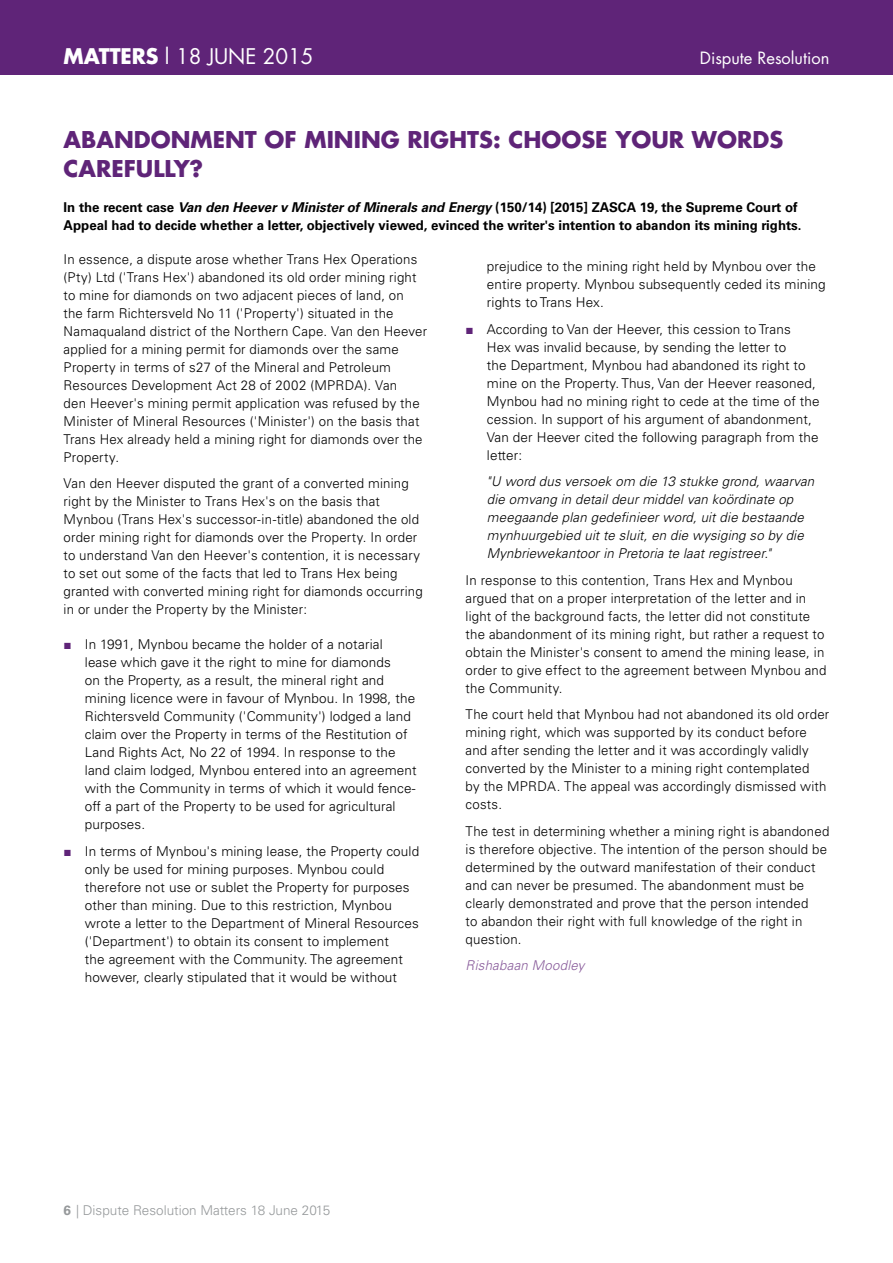
<style>
.page{position:relative;width:893px;height:1263px;background:#fff}
.page>*{position:absolute;margin:0;border:0;box-sizing:border-box;transform-origin:0 0}
.t1{font:700 22.5px/28.5px "Futura Std";color:#5f2478}
.t2{font:21px "Futura Std";color:#fff}
.t3{font:16.5px "Futura Std";color:#fff}
.t4{font:300 13.5px/18px "Univers LT Std";letter-spacing:.01em;color:#000}
.t5{font:italic 300 13.5px/18px "Univers LT Std";letter-spacing:.015em;color:#000}
.t6{font:700 13.5px/18px "Univers LT Std";color:#000}
.t7{font:300 13.5px "Univers LT Std";color:#96999b}
.t8{font:italic 300 13.5px "Univers LT Std";letter-spacing:.02em;color:#895c9b}
.s1{font-weight:700}
.s2{font-style:italic}
.s3{font-family:"Times New Roman";font-weight:400;color:#5f2478}
</style>
<div class="page">
<div style="left:0;top:0;width:892px;height:74px;background:#5f2478"></div>
<h2 class="t2" style="left:64px;top:46px;width:251px"><span class="s1">MATTERS</span> l 18 JUNE 2015</h2>
<p class="t3" style="left:699px;top:50px;width:131px">Dispute Resolution</p>
<h1 class="t1" style="left:64px;top:127px;width:721px">ABANDONMENT OF MINING RIGHTS: CHOOSE YOUR WORDS<br>CAREFULLY?</h1>
<p class="t6" style="left:64px;top:199px;width:739px">In the recent case <span class="s2">Van den Heever v Minister of Minerals and Energy</span> (150/14) [2015] ZASCA 19, the Supreme Court of<br>Appeal had to decide whether a letter, objectively viewed, evinced the writer's intention to abandon its mining rights.</p>
<p class="t4" style="left:64px;top:251px;width:365px">In essence, a dispute arose whether Trans Hex Operations (Pty) Ltd ('Trans Hex') abandoned its old order mining right to mine for diamonds on two adjacent pieces of land, on<br>the farm Richtersveld No 11 ('Property') situated in the Namaqualand district of the Northern Cape. Van den Heever applied for a mining permit for diamonds over the same Property in terms of s27 of the Mineral and Petroleum Resources Development Act 28 of 2002 (MPRDA). Van<br>den Heever's mining permit application was refused by the Minister of Mineral Resources ('Minister') on the basis that Trans Hex already held a mining right for diamonds over the Property.</p>
<p class="t4" style="left:64px;top:475px;width:360px">Van den Heever disputed the grant of a converted mining right by the Minister to Trans Hex's on the basis that Mynbou (Trans Hex's successor-in-title) abandoned the old order mining right for diamonds over the Property. In order to understand Van den Heever's contention, it is necessary to set out some of the facts that led to Trans Hex being granted with converted mining right for diamonds occurring in or under the Property by the Minister:</p>
<p class="t4" style="left:85px;top:636px;width:333px;text-indent:-21px"><span class="s3">■</span> In 1991, Mynbou became the holder of a notarial lease which gave it the right to mine for diamonds<br>on the Property, as a result, the mineral right and mining licence were in favour of Mynbou. In 1998, the Richtersveld Community ('Community') lodged a land claim over the Property in terms of the Restitution of Land Rights Act, No 22 of 1994. In response to the land claim lodged, Mynbou entered into an agreement with the Community in terms of which it would fence&shy;off a part of the Property to be used for agricultural purposes.</p>
<p class="t4" style="left:85px;top:843px;width:336px;text-indent:-21px"><span class="s3">■</span> In terms of Mynbou's mining lease, the Property could only be used for mining purposes. Mynbou could therefore not use or sublet the Property for purposes other than mining. Due to this restriction, Mynbou wrote a letter to the Department of Mineral Resources ('Department') to obtain its consent to implement<br>the agreement with the Community. The agreement however, clearly stipulated that it would be without</p>
<p class="t4" style="left:487px;top:258px;width:340px">prejudice to the mining right held by Mynbou over the entire property. Mynbou subsequently ceded its mining rights to Trans Hex.</p>
<p class="t4" style="left:487px;top:321px;width:334px;text-indent:-21px"><span class="s3">■</span> According to Van der Heever, this cession to Trans<br>Hex was invalid because, by sending the letter to<br>the Department, Mynbou had abandoned its right to mine on the Property. Thus, Van der Heever reasoned, Mynbou had no mining right to cede at the time of the cession. In support of his argument of abandonment, Van der Heever cited the following paragraph from the letter:</p>
<p class="t5" style="left:487px;top:473px;width:329px">"U word dus versoek om die 13 stukke grond, waarvan die omvang in detail deur middel van koördinate op meegaande plan gedefinieer word, uit die bestaande mynhuurgebied uit te sluit, en die wysiging so by die Mynbriewekantoor in Pretoria te laat registreer."</p>
<p class="t4" style="left:465px;top:572px;width:362px">In response to this contention, Trans Hex and Mynbou argued that on a proper interpretation of the letter and in light of the background facts, the letter did not constitute the abandonment of its mining right, but rather a request to obtain the Minister's consent to amend the mining lease, in order to give effect to the agreement between Mynbou and the Community.</p>
<p class="t4" style="left:465px;top:706px;width:365px">The court held that Mynbou had not abandoned its old order mining right, which was supported by its conduct before and after sending the letter and it was accordingly validly converted by the Minister to a mining right contemplated<br>by the MPRDA. The appeal was accordingly dismissed with costs.</p>
<p class="t4" style="left:465px;top:823px;width:365px">The test in determining whether a mining right is abandoned is therefore objective. The intention of the person should be determined by the outward manifestation of their conduct and can never be presumed. The abandonment must be clearly demonstrated and prove that the person intended<br>to abandon their right with full knowledge of the right in question.</p>
<p class="t8" style="left:465px;top:959px;width:120px">Rishabaan Moodley</p>
<p class="t7" style="left:64px;top:1204px;width:268px"><span class="s1">6</span> | Dispute Resolution Matters 18 June 2015</p>
</div>
